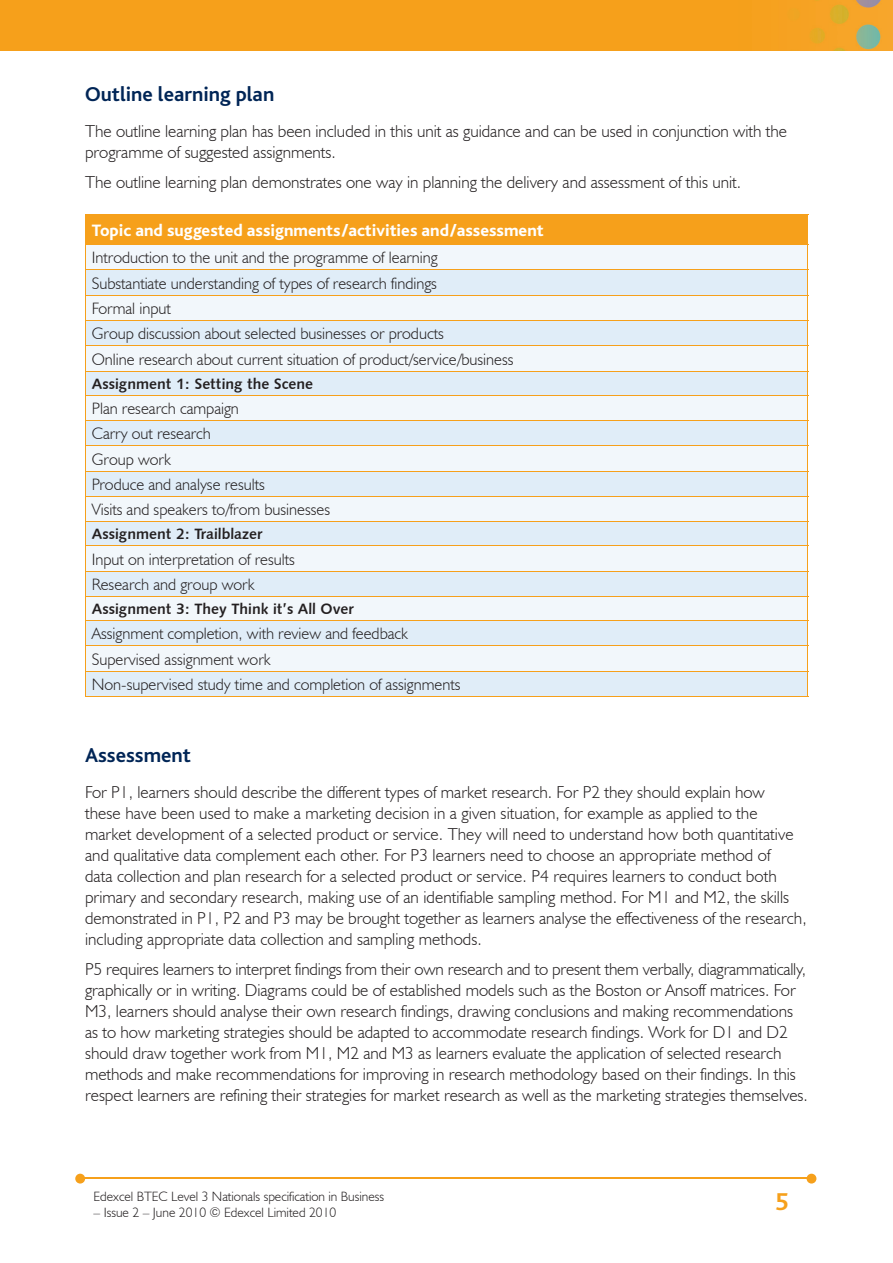
<style>
.page{position:relative;width:893px;height:1263px;background:#fff}
.page>*{position:absolute;margin:0;border:0;box-sizing:border-box;transform-origin:0 0}
.t1{font:700 25.5px "Bliss";color:#f6a01b}
.t2{font:700 21px "Bliss";color:#002556}
.t3{font:300 17.25px/21px "Humanist 521 BT";color:#231f20}
.t4{font:800 17.25px "Bliss";color:#fff}
.t5{font:300 16.5px/25.3px "Humanist 521 BT";color:#231f20}
.t6{font:15px "Humanist 531 BT Bold A";color:#231f20}
.t7{font:300 13.5px "Humanist 521 BT";color:#231f20}
</style>
<div class="page">
<img style="left:0;top:0;width:893px;height:51px">
<hr style="left:82px;top:1178px;width:728px;height:1px;background:#f6a01b">
<svg style="left:807px;top:1174px;width:9px;height:9px"></svg>
<svg style="left:75px;top:1174px;width:10px;height:9px"></svg>
<div style="left:85px;top:214px;width:723px;height:30px;background:#f6a01b"></div>
<div style="left:86px;top:245px;width:721px;height:24px;background:#f2f7fb"></div>
<svg style="left:86px;top:270px;width:721px;height:426px;fill:#e0edf8"></svg>
<hr style="left:85px;top:244px;width:723px;height:1px;background:#f6a01b">
<hr style="left:85px;top:269px;width:723px;height:1px;background:#f6a01b">
<hr style="left:85px;top:295px;width:723px;height:1px;background:#f6a01b">
<hr style="left:85px;top:320px;width:723px;height:1px;background:#f6a01b">
<hr style="left:85px;top:345px;width:723px;height:1px;background:#f6a01b">
<hr style="left:85px;top:371px;width:723px;height:1px;background:#f6a01b">
<hr style="left:85px;top:395px;width:723px;height:1px;background:#f6a01b">
<hr style="left:85px;top:420px;width:723px;height:1px;background:#f6a01b">
<hr style="left:85px;top:445px;width:723px;height:1px;background:#f6a01b">
<hr style="left:85px;top:471px;width:723px;height:1px;background:#f6a01b">
<hr style="left:85px;top:496px;width:723px;height:1px;background:#f6a01b">
<hr style="left:85px;top:521px;width:723px;height:1px;background:#f6a01b">
<hr style="left:85px;top:545px;width:723px;height:1px;background:#f6a01b">
<hr style="left:85px;top:571px;width:723px;height:1px;background:#f6a01b">
<hr style="left:85px;top:596px;width:723px;height:1px;background:#f6a01b">
<hr style="left:85px;top:620px;width:723px;height:1px;background:#f6a01b">
<hr style="left:85px;top:645px;width:723px;height:1px;background:#f6a01b">
<hr style="left:85px;top:696px;width:723px;height:1px;background:#f6a01b">
<svg style="left:85px;top:245px;width:1px;height:451px"></svg>
<svg style="left:807px;top:245px;width:1px;height:451px"></svg>
<hr style="left:85px;top:671px;width:723px;height:1px;background:#f6a01b">
<p class="t2" style="left:85px;top:83px;width:191px">Outline learning plan</p>
<p class="t3" style="left:85px;top:120px;width:704px">The outline learning plan has been included in this unit as guidance and can be used in conjunction with the programme of suggested assignments.</p>
<p class="t3" style="left:85px;top:171px;width:657px">The outline learning plan demonstrates one way in planning the delivery and assessment of this unit.</p>
<p class="t4" style="left:92px;top:221px;width:453px">Topic and suggested assignments/activities and/assessment</p>
<p class="t5" style="left:92px;top:245px;width:423px">Introduction to the unit and the programme of learning Substantiate understanding of types of research findings<br>Formal input<br>Group discussion about selected businesses or products<br>Online research about current situation of product/service/business</p>
<p class="t6" style="left:92px;top:374px;width:223px">Assignment 1: Setting the Scene</p>
<p class="t5" style="left:92px;top:395px;width:240px">Plan research campaign<br>Carry out research<br>Group work<br>Produce and analyse results<br>Visits and speakers to/from businesses</p>
<p class="t6" style="left:92px;top:525px;width:172px">Assignment 2: Trailblazer</p>
<p class="t5" style="left:92px;top:546px;width:204px">Input on interpretation of results<br>Research and group work</p>
<p class="t6" style="left:92px;top:600px;width:264px">Assignment 3: They Think it’s All Over</p>
<p class="t5" style="left:92px;top:621px;width:370px">Assignment completion, with review and feedback<br>Supervised assignment work<br>Non-supervised study time and completion of assignments</p>
<p class="t2" style="left:85px;top:744px;width:108px">Assessment</p>
<p class="t3" style="left:85px;top:781px;width:723px">For P1, learners should describe the different types of market research. For P2 they should explain how<br>these have been used to make a marketing decision in a given situation, for example as applied to the market development of a selected product or service. They will need to understand how both quantitative and qualitative data complement each other. For P3 learners need to choose an appropriate method of<br>data collection and plan research for a selected product or service. P4 requires learners to conduct both primary and secondary research, making use of an identifiable sampling method. For M1 and M2, the skills demonstrated in P1, P2 and P3 may be brought together as learners analyse the effectiveness of the research, including appropriate data collection and sampling methods.</p>
<p class="t3" style="left:85px;top:958px;width:724px">P5 requires learners to interpret findings from their own research and to present them verbally, diagrammatically, graphically or in writing. Diagrams could be of established models such as the Boston or Ansoff matrices. For M3, learners should analyse their own research findings, drawing conclusions and making recommendations as to how marketing strategies should be adapted to accommodate research findings. Work for D1 and D2 should draw together work from M1, M2 and M3 as learners evaluate the application of selected research methods and make recommendations for improving in research methodology based on their findings. In this respect learners are refining their strategies for market research as well as the marketing strategies themselves.</p>
<p class="t7" style="left:94px;top:1188px;width:292px">Edexcel BTEC Level 3 Nationals specification in Business</p>
<p class="t7" style="left:94px;top:1204px;width:244px">– Issue 2 – June 2010 © Edexcel Limited 2010</p>
<h1 class="t1" style="left:775px;top:1189px;width:15px">5</h1>
</div>
